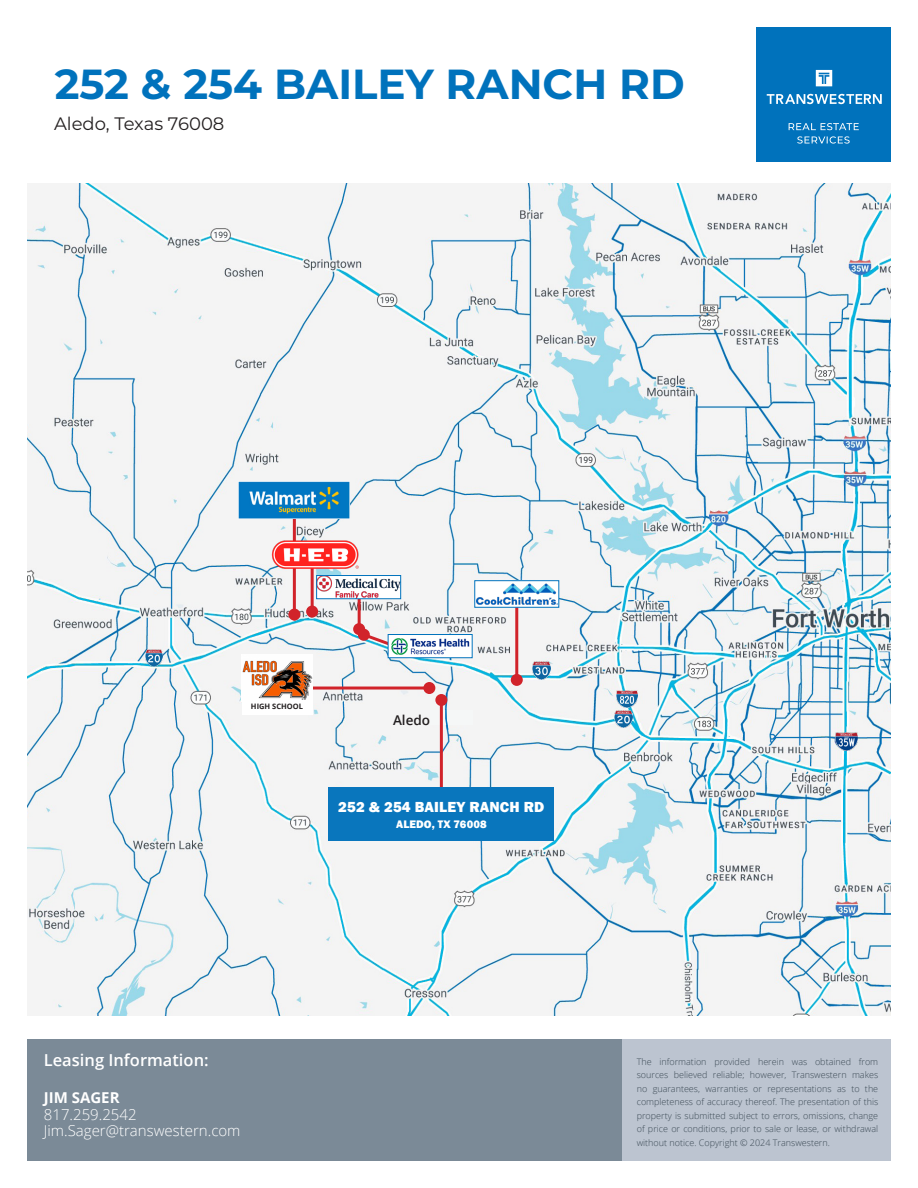
<style>
.page{position:relative;width:918px;height:1188px;background:#fff}
.page>*{position:absolute;margin:0;border:0;box-sizing:border-box;transform-origin:0 0}
.H1{font:700 42px "Montserrat";color:#0072bc}
.t1{font:18px "Montserrat";color:#231f20}
.H3-White{font:600 16.5px "Open Sans";color:#fff}
.Broker_Contact_Info{font:300 15px "Open Sans";color:#fff}
.H3-White-2{font:800 15px "Franklin Gothic";letter-spacing:.01em;color:#fff}
.Broker_Name{font:700 15px "Open Sans";color:#fff}
.H3-White-3{font:600 13.5px "Open Sans";color:#231f20}
.H3-White-4{font:800 11.25px "Franklin Gothic";letter-spacing:.01em;color:#fff}
.Legal{font:300 9px/13.5px "Open Sans";color:#3c4a55;text-align:justify}
.H3-White-5{font:700 7.5px "Open Sans";color:#231f20}
</style>
<div class="page">
<img style="left:27px;top:184px;width:864px;height:831px">
<div style="left:27px;top:1040px;width:595px;height:121px;background:#7b8a97"></div>
<div style="left:623px;top:1040px;width:268px;height:121px;background:#bcc4d0"></div>
<div style="left:756px;top:27px;width:135px;height:135px;background:#0072bc"></div>
<svg style="left:797px;top:136px;width:53px;height:8px"></svg>
<svg style="left:789px;top:123px;width:70px;height:7px"></svg>
<svg style="left:767px;top:94px;width:115px;height:10px"></svg>
<svg style="left:816px;top:70px;width:16px;height:16px"></svg>
<hr style="left:303px;top:687px;width:126px;height:3px;background:#d1232a">
<div style="left:423px;top:682px;width:12px;height:12px;background:#d1232a;border-radius:50%"></div>
<img style="left:242px;top:655px;width:70px;height:45px">
<div style="left:242px;top:700px;width:70px;height:15px;background:#fff"></div>
<hr style="left:293px;top:505px;width:3px;height:110px;background:#d1232a">
<div style="left:288px;top:609px;width:12px;height:12px;background:#d1232a;border-radius:50%"></div>
<img style="left:239px;top:482px;width:110px;height:36px">
<hr style="left:311px;top:559px;width:3px;height:53px;background:#d1232a">
<div style="left:306px;top:606px;width:12px;height:12px;background:#d1232a;border-radius:50%"></div>
<img style="left:267px;top:528px;width:96px;height:54px">
<hr style="left:358px;top:598px;width:3px;height:31px;background:#d1232a">
<div style="left:353px;top:623px;width:12px;height:12px;background:#d1232a;border-radius:50%"></div>
<img style="left:318px;top:577px;width:81px;height:20px">
<div style="left:316px;top:575px;width:85px;height:24px;border:1px solid #0072bc"></div>
<svg style="left:357px;top:628px;width:40px;height:21px"></svg>
<hr style="left:515px;top:607px;width:3px;height:73px;background:#d1232a">
<div style="left:511px;top:674px;width:12px;height:12px;background:#d1232a;border-radius:50%"></div>
<img style="left:477px;top:582px;width:80px;height:23px">
<div style="left:475px;top:580px;width:84px;height:27px;border:1px solid #0072bc"></div>
<img style="left:615px;top:710px;width:17px;height:18px">
<img style="left:835px;top:733px;width:22px;height:17px">
<img style="left:616px;top:690px;width:22px;height:18px">
<img style="left:533px;top:662px;width:17px;height:17px">
<div style="left:430px;top:710px;width:42px;height:14px;background:#f5f7f7"></div>
<img style="left:390px;top:636px;width:80px;height:20px">
<div style="left:388px;top:634px;width:84px;height:24px;border:1px solid #0072bc"></div>
<img style="left:145px;top:649px;width:18px;height:18px">
<hr style="left:440px;top:700px;width:3px;height:116px;background:#d1232a">
<div style="left:435px;top:694px;width:12px;height:12px;background:#d1232a;border-radius:50%"></div>
<svg style="left:444px;top:708px;width:5px;height:23px"></svg>
<div style="left:328px;top:787px;width:226px;height:54px;background:#0976bd"></div>
<p class="H1" style="left:55px;top:54px;width:632px">252 &amp; 254 BAILEY RANCH RD</p>
<h2 class="t1" style="left:54px;top:111px;width:172px">Aledo, Texas 76008</h2>
<p class="H3-White-5" style="left:251px;top:701px;width:54px">HIGH SCHOOL</p>
<p class="H3-White-3" style="left:393px;top:711px;width:39px">Aledo</p>
<p class="H3-White-2" style="left:338px;top:797px;width:208px">252 &amp; 254 BAILEY RANCH RD</p>
<p class="H3-White-4" style="left:396px;top:817px;width:92px">ALEDO, TX 76008</p>
<p class="H3-White" style="left:44px;top:1048px;width:166px">Leasing Information:</p>
<p class="Broker_Name" style="left:44px;top:1087px;width:77px">JIM SAGER</p>
<p class="Broker_Contact_Info" style="left:44px;top:1104px;width:94px">817.259.2542</p>
<p class="Broker_Contact_Info" style="left:44px;top:1121px;width:198px">Jim.Sager@transwestern.com</p>
<p class="Legal" style="left:637px;top:1055px;width:243px">The information provided herein was obtained from sources believed reliable; however, Transwestern makes no guarantees, warranties or representations as to the completeness of accuracy thereof. The presentation of this property is submitted subject to errors, omissions, change of price or conditions, prior to sale or lease, or withdrawal without notice. Copyright © 2024 Transwestern.</p>
</div>
